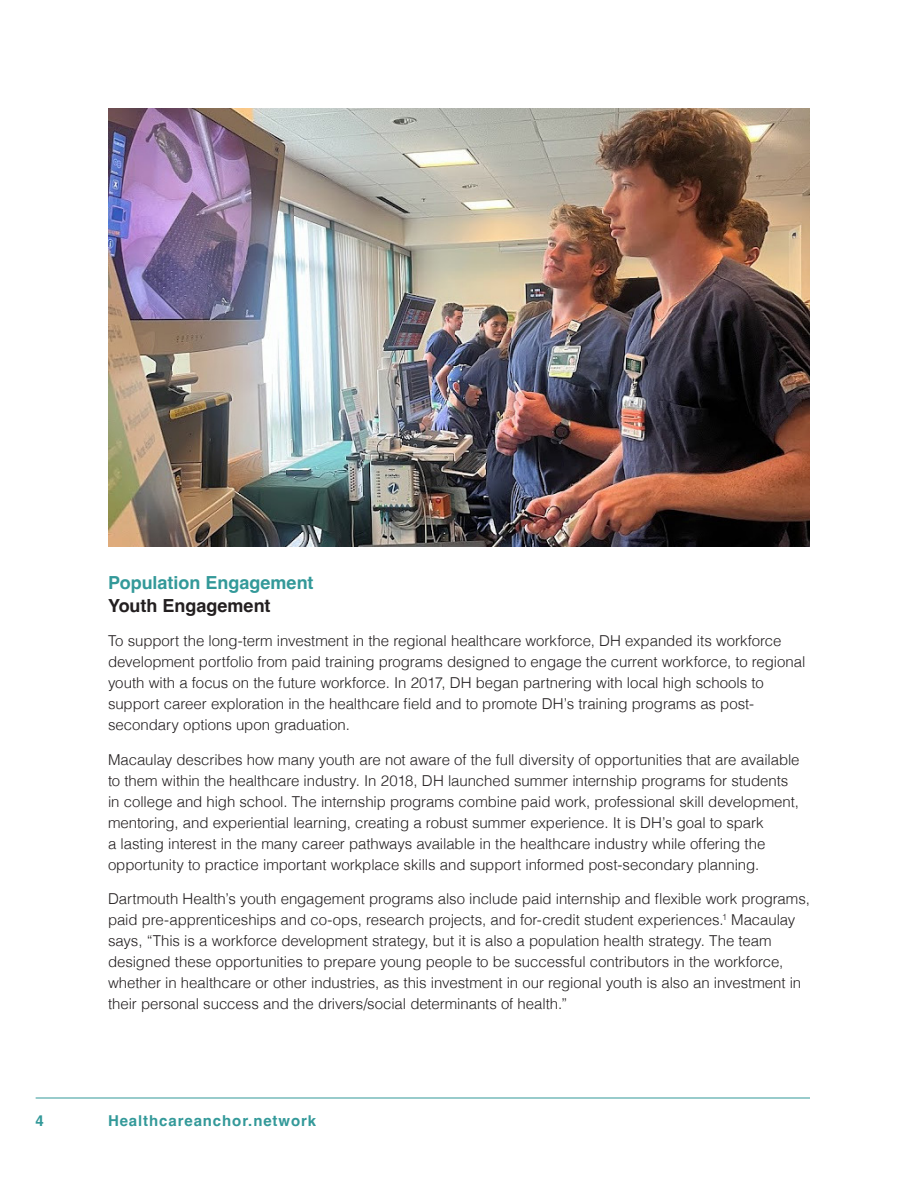
<style>
.page{position:relative;width:918px;height:1188px;background:#fff}
.page>*{position:absolute;margin:0;border:0;box-sizing:border-box;transform-origin:0 0}
.header_3{font:700 18px/22.5px "Helvetica";color:#399}
.body{font:300 15px/21px "Helvetica";letter-spacing:-.005em;color:#231f20}
.t1{font:700 15px "Helvetica";letter-spacing:.06em;color:#399}
.s1{color:#231f20}
</style>
<div class="page">
<hr style="left:36px;top:1098px;width:774px;height:1px;background:#399">
<img style="left:108px;top:108px;width:702px;height:438px">
<p class="header_3" style="left:108px;top:574px;width:207px">Population Engagement<br><span class="s1">Youth Engagement</span></p>
<p class="body" style="left:108px;top:629px;width:699px">To support the long-term investment in the regional healthcare workforce, DH expanded its workforce development portfolio from paid training programs designed to engage the current workforce, to regional youth with a focus on the future workforce. In 2017, DH began partnering with local high schools to support career exploration in the healthcare field and to promote DH’s training programs as post&shy;secondary options upon graduation.</p>
<p class="body" style="left:108px;top:748px;width:693px">Macaulay describes how many youth are not aware of the full diversity of opportunities that are available to them within the healthcare industry. In 2018, DH launched summer internship programs for students in college and high school. The internship programs combine paid work, professional skill development, mentoring, and experiential learning, creating a robust summer experience. It is DH’s goal to spark<br>a lasting interest in the many career pathways available in the healthcare industry while offering the opportunity to practice important workplace skills and support informed post-secondary planning.</p>
<p class="body" style="left:108px;top:887px;width:703px">Dartmouth Health’s youth engagement programs also include paid internship and flexible work programs, paid pre-apprenticeships and co-ops, research projects, and for-credit student experiences.<sup>1</sup> Macaulay says, “This is a workforce development strategy, but it is also a population health strategy. The team designed these opportunities to prepare young people to be successful contributors in the workforce, whether in healthcare or other industries, as this investment in our regional youth is also an investment in their personal success and the drivers/social determinants of health.”</p>
<p class="t1" style="left:36px;top:1111px;width:10px">4</p>
<p class="t1" style="left:108px;top:1111px;width:210px">Healthcareanchor.network</p>
</div>
